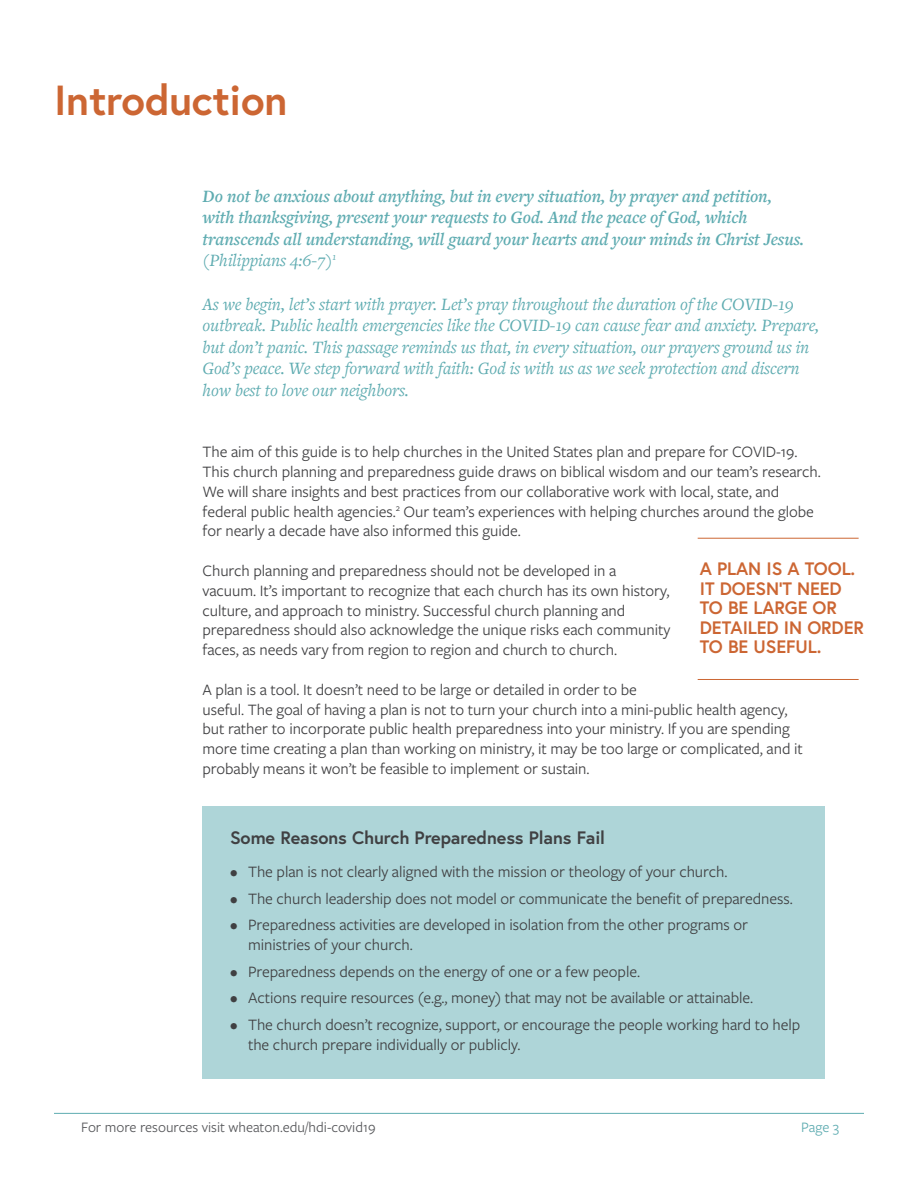
<style>
.page{position:relative;width:918px;height:1188px;background:#fff}
.page>*{position:absolute;margin:0;border:0;box-sizing:border-box;transform-origin:0 0}
.t1{font:700 42px "Europa";letter-spacing:-.005em;color:#c63}
.t2{font:italic 18px/21.6px "Freight Text Pro";letter-spacing:-.005em;color:#5facb1}
.t3{font:italic 600 18px/21.6px "Freight Text Pro";letter-spacing:-.005em;color:#5facb1}
.t4{font:700 18px/19.5px "Europa";letter-spacing:-.005em;color:#c63}
.t5{font:700 18px "Europa";letter-spacing:-.005em;color:#404042}
.t6{font:16.5px/19.8px "Freight Sans Pro";letter-spacing:-.005em;color:#404042}
.t7{font:15px "Freight Sans Pro";color:#57585b}
.t8{font:15px "Freight Sans Pro";color:#5facb1}
.s1{font-weight:400}
</style>
<div class="page">
<hr style="left:54px;top:1113px;width:810px;height:1px;background:#5facb1">
<hr style="left:698px;top:538px;width:161px;height:1px;background:#c63">
<hr style="left:698px;top:679px;width:161px;height:1px;background:#c63">
<div style="left:203px;top:807px;width:622px;height:272px;background:#aed5d8"></div>
<h1 class="t1" style="left:54px;top:83px;width:235px">Introduction</h1>
<p class="t3" style="left:202px;top:187px;width:603px">Do not be anxious about anything, but in every situation, by prayer and petition, with thanksgiving, present your requests to God. And the peace of God, which transcends all understanding, will guard your hearts and your minds in Christ Jesus. <span class="s1">(Philippians 4:6-7)</span><sup>1</sup></p>
<p class="t2" style="left:203px;top:295px;width:618px">As we begin, let’s start with prayer. Let’s pray throughout the duration of the COVID-19 outbreak. Public health emergencies like the COVID-19 can cause fear and anxiety. Prepare, but don’t panic. This passage reminds us that, in every situation, our prayers ground us in God’s peace. We step forward with faith: God is with us as we seek protection and discern how best to love our neighbors.</p>
<p class="t6" style="left:202px;top:444px;width:620px">The aim of this guide is to help churches in the United States plan and prepare for COVID-19.<br>This church planning and preparedness guide draws on biblical wisdom and our team’s research.<br>We will share insights and best practices from our collaborative work with local, state, and federal public health agencies.<sup>2</sup> Our team’s experiences with helping churches around the globe for nearly a decade have also informed this guide.</p>
<p class="t6" style="left:203px;top:562px;width:469px">Church planning and preparedness should not be developed in a vacuum. It’s important to recognize that each church has its own history, culture, and approach to ministry. Successful church planning and preparedness should also acknowledge the unique risks each community faces, as needs vary from region to region and church to church.</p>
<p class="t6" style="left:203px;top:681px;width:602px">A plan is a tool. It doesn’t need to be large or detailed in order to be<br>useful. The goal of having a plan is not to turn your church into a mini-public health agency, but rather to incorporate public health preparedness into your ministry. If you are spending more time creating a plan than working on ministry, it may be too large or complicated, and it probably means it won’t be feasible to implement or sustain.</p>
<p class="t4" style="left:700px;top:561px;width:166px">A PLAN IS A TOOL.<br>IT DOESN’T NEED<br>TO BE LARGE OR<br>DETAILED IN ORDER<br>TO BE USEFUL.</p>
<p class="t5" style="left:230px;top:830px;width:377px">Some Reasons Church Preparedness Plans Fail</p>
<p class="t6" style="left:230px;top:864px;width:499px">• The plan is not clearly aligned with the mission or theology of your church.</p>
<p class="t6" style="left:230px;top:890px;width:564px">• The church leadership does not model or communicate the benefit of preparedness.</p>
<p class="t6" style="left:248px;top:917px;width:501px;text-indent:-18px">• Preparedness activities are developed in isolation from the other programs or ministries of your church.</p>
<p class="t6" style="left:230px;top:963px;width:412px">• Preparedness depends on the energy of one or a few people.</p>
<p class="t6" style="left:230px;top:990px;width:525px">• Actions require resources (e.g., money) that may not be available or attainable.</p>
<p class="t6" style="left:248px;top:1016px;width:554px;text-indent:-18px">• The church doesn’t recognize, support, or encourage the people working hard to help the church prepare individually or publicly.</p>
<p class="t7" style="left:81px;top:1122px;width:296px">For more resources visit wheaton.edu/hdi-covid19</p>
<p class="t8" style="left:801px;top:1122px;width:40px">Page 3</p>
</div>
